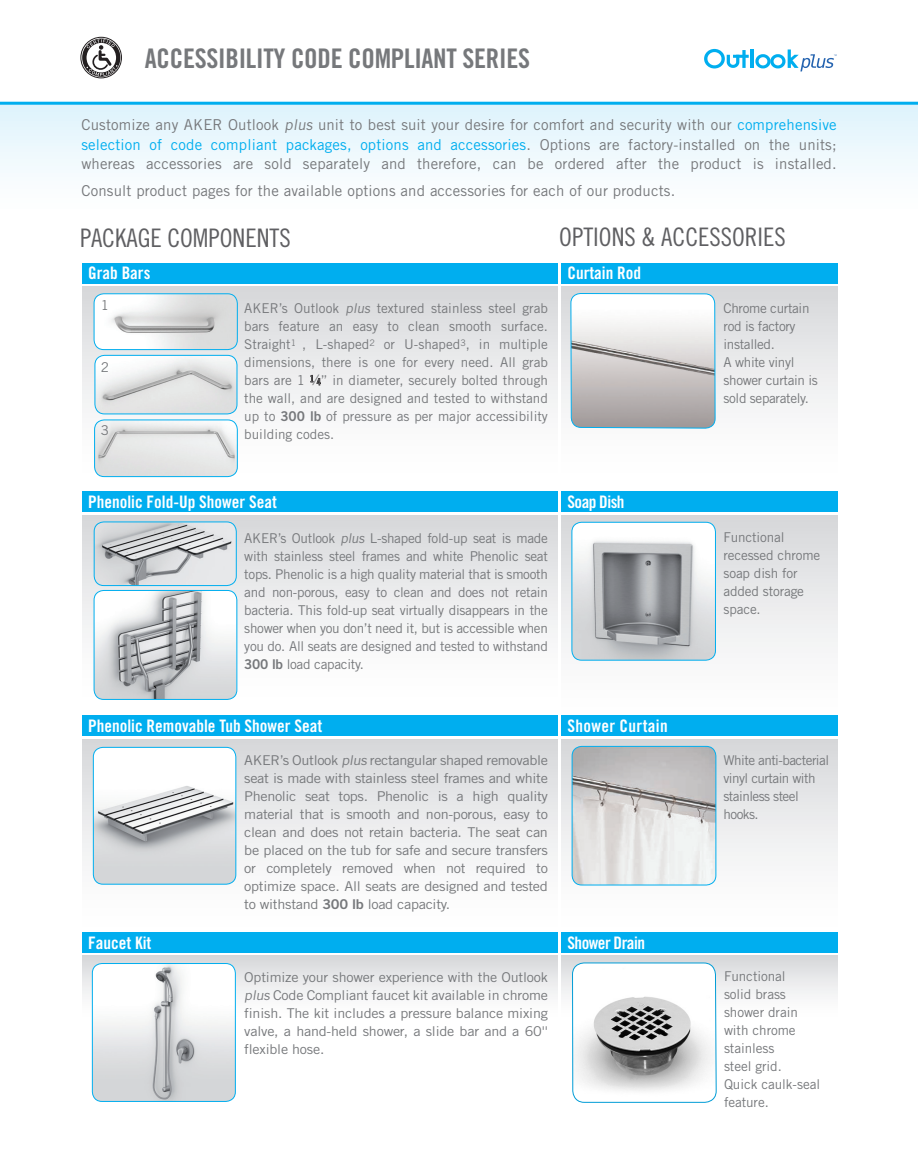
<style>
.page{position:relative;width:918px;height:1175px;background:#fff}
.page>*{position:absolute;margin:0;border:0;box-sizing:border-box;transform-origin:0 0}
.t1{font:27px "Trade Gothic Bold Cond Twenty";letter-spacing:-.01em;color:#76787b}
.t2{font:25.5px "Trade Gothic Cond Eighteen";color:#5f5f62}
.t3{font:17.25px "Trade Gothic Bold Cond Twenty";color:#fff}
.t4{font:17.25px "Trade Gothic Bold Cond Twenty";letter-spacing:-.03em;color:#fff}
.t5{font:17.25px "Trade Gothic Bold Cond Twenty";letter-spacing:.02em;color:#fff}
.t6{font:15px/19.5px "Trade Gothic";letter-spacing:.01em;color:#76787b;text-align:justify}
.t7{font:13.5px/18px "Trade Gothic";letter-spacing:-.015em;color:#76787b}
.t8{font:13.5px/18px "Trade Gothic";letter-spacing:-.015em;color:#76787b;text-align:justify;scale:1.07 1}
.t9{font:13.5px/18px "Trade Gothic";letter-spacing:-.015em;color:#76787b;text-align:justify;scale:1.06 1}
.t10{font:13.5px/18px "Trade Gothic";letter-spacing:-.04em;color:#76787b}
.s1{font-style:italic}
.s2{color:#00aeef}
.s3{font-family:"Trade Gothic Cond Eighteen";font-style:italic;font-size:14.25px}
.s4{font-family:"Trade Gothic Cond Eighteen";font-size:9px}
.s5{font-family:"Trade Gothic Bold Two"}
</style>
<div class="page">
<div style="left:0;top:103px;width:918px;height:110px;background:linear-gradient(to bottom,#def3fc,#fff)"></div>
<div style="left:561px;top:286px;width:277px;height:197px;background:linear-gradient(to bottom,#d8d9dc,#fff)"></div>
<div style="left:561px;top:515px;width:277px;height:215px;background:linear-gradient(to bottom,#d5d8db,#fff)"></div>
<div style="left:561px;top:739px;width:277px;height:198px;background:linear-gradient(to bottom,#d7d9dc,#fff)"></div>
<div style="left:561px;top:955px;width:277px;height:64px;background:linear-gradient(to bottom,#d8d9db,#fff)"></div>
<div style="left:82px;top:286px;width:476px;height:197px;background:linear-gradient(to bottom,#d8d9dc,#fff)"></div>
<div style="left:82px;top:515px;width:476px;height:191px;background:linear-gradient(to bottom,#d9dadc,#fff)"></div>
<div style="left:82px;top:739px;width:476px;height:198px;background:linear-gradient(to bottom,#d7d9dc,#fff)"></div>
<div style="left:82px;top:955px;width:476px;height:64px;background:linear-gradient(to bottom,#d8d9db,#fff)"></div>
<img style="left:94px;top:294px;width:143px;height:55px">
<div style="left:94px;top:293px;width:144px;height:57px;border:1px solid #00aeef;border-radius:10px"></div>
<img style="left:95px;top:355px;width:142px;height:59px">
<div style="left:95px;top:355px;width:142px;height:59px;border:1px solid #00aeef;border-radius:10px"></div>
<img style="left:95px;top:420px;width:142px;height:56px">
<div style="left:94px;top:419px;width:144px;height:58px;border:1px solid #00aeef;border-radius:10px"></div>
<img style="left:94px;top:590px;width:142px;height:109px">
<div style="left:94px;top:590px;width:143px;height:109px;border:1px solid #00aeef;border-radius:10px"></div>
<img style="left:94px;top:522px;width:142px;height:63px">
<div style="left:94px;top:521px;width:143px;height:65px;border:1px solid #00aeef;border-radius:10px"></div>
<img style="left:92px;top:963px;width:143px;height:138px">
<div style="left:92px;top:963px;width:144px;height:138px;border:1px solid #00aeef;border-radius:10px"></div>
<svg style="left:311px;top:375px;width:10px;height:10px"></svg>
<div style="left:561px;top:263px;width:277px;height:21px;background:#00aeef"></div>
<div style="left:561px;top:491px;width:277px;height:21px;background:#00aeef"></div>
<div style="left:561px;top:715px;width:277px;height:21px;background:#00aeef"></div>
<div style="left:561px;top:932px;width:277px;height:20px;background:#00aeef"></div>
<div style="left:82px;top:263px;width:476px;height:21px;background:#00aeef"></div>
<div style="left:82px;top:491px;width:476px;height:21px;background:#00aeef"></div>
<div style="left:82px;top:715px;width:476px;height:21px;background:#00aeef"></div>
<div style="left:82px;top:932px;width:476px;height:20px;background:#00aeef"></div>
<img style="left:93px;top:747px;width:143px;height:137px">
<div style="left:93px;top:747px;width:143px;height:137px;border:1px solid #00aeef;border-radius:10px"></div>
<svg style="left:572px;top:479px;width:145px;height:624px"></svg>
<svg style="left:570px;top:48px;width:146px;height:380px"></svg>
<hr style="left:0;top:102px;width:918px;height:3px;background:#00aeef">
<svg style="left:82px;top:39px;width:38px;height:38px"></svg>
<div style="left:81px;top:37px;width:41px;height:41px;border:1px solid #231f20;border-radius:50%"></div>
<svg style="left:704px;top:49px;width:45px;height:19px"></svg>
<hr style="left:751px;top:49px;width:3px;height:19px;background:#00aeef">
<svg style="left:755px;top:49px;width:82px;height:22px"></svg>
<h1 class="t1" style="left:145px;top:42px;width:387px">ACCESSIBILITY CODE COMPLIANT SERIES</h1>
<p class="t6" style="left:81px;top:115px;width:757px">Customize any AKER Outlook <span class="s1">plus</span> unit to best suit your desire for comfort and security with our <span class="s2">comprehensive selection of code compliant packages, options and accessories</span>. Options are factory-installed on the units; whereas accessories are sold separately and therefore, can be ordered after the product is installed.</p>
<p class="t6" style="left:81px;top:181px;width:595px">Consult product pages for the available options and accessories for each of our products.</p>
<h2 class="t2" style="left:80px;top:223px;width:212px">PACKAGE COMPONENTS</h2>
<h2 class="t2" style="left:559px;top:222px;width:228px">OPTIONS &amp; ACCESSORIES</h2>
<p class="t3" style="left:88px;top:263px;width:64px">Grab Bars</p>
<p class="t3" style="left:567px;top:263px;width:75px">Curtain Rod</p>
<p class="t7" style="left:101px;top:296px;width:10px">1</p>
<p class="t7" style="left:101px;top:358px;width:10px">2</p>
<p class="t7" style="left:101px;top:421px;width:10px">3</p>
<p class="t7" style="left:244px;top:299px;width:305px;text-align:justify">AKER’s Outlook <span class="s1">plus</span> textured stainless steel grab bars feature an easy to clean smooth surface.<br>Straight<sup>1</sup> , L-shaped<sup>2</sup> or U-shaped<sup>3</sup>, in multiple dimensions, there is one for every need. All grab bars are 1 <sup>1</sup><span class="s3">/</span><span class="s4">4</span>” in diameter, securely bolted through the wall, and are designed and tested to withstand up to <span class="s5">300 lb</span> of pressure as per major accessibility building codes.</p>
<p class="t7" style="left:724px;top:299px;width:96px">Chrome curtain rod is factory installed.<br>A white vinyl shower curtain is sold separately.</p>
<p class="t3" style="left:88px;top:491px;width:190px">Phenolic Fold-Up Shower Seat</p>
<p class="t4" style="left:567px;top:491px;width:59px">Soap Dish</p>
<p class="t7" style="left:244px;top:529px;width:305px;text-align:justify">AKER’s Outlook <span class="s1">plus</span> L-shaped fold-up seat is made with stainless steel frames and white Phenolic seat tops. Phenolic is a high quality material that is smooth and non-porous, easy to clean and does not retain bacteria. This fold-up seat virtually disappears in the shower when you don’t need it, but is accessible when you do. All seats are designed and tested to withstand <span class="s5">300 lb</span> load capacity.</p>
<p class="t7" style="left:724px;top:528px;width:98px">Functional recessed chrome soap dish for added storage space.</p>
<p class="t3" style="left:88px;top:715px;width:235px">Phenolic Removable Tub Shower Seat</p>
<p class="t5" style="left:567px;top:715px;width:102px">Shower Curtain</p>
<p class="t8" style="left:244px;top:751px;width:285px">AKER’s Outlook <span class="s1">plus</span> rectangular shaped removable seat is made with stainless steel frames and white Phenolic seat tops. Phenolic is a high quality material that is smooth and non-porous, easy to clean and does not retain bacteria. The seat can be placed on the tub for safe and secure transfers or completely removed when not required to optimize space. All seats are designed and tested to withstand <span class="s5">300 lb</span> load capacity.</p>
<p class="t10" style="left:724px;top:751px;width:107px">White anti-bacterial vinyl curtain with stainless steel hooks.</p>
<p class="t3" style="left:88px;top:931px;width:65px">Faucet Kit</p>
<p class="t4" style="left:567px;top:931px;width:79px">Shower Drain</p>
<p class="t9" style="left:244px;top:968px;width:288px">Optimize your shower experience with the Outlook <span class="s1">plus</span> Code Compliant faucet kit available in chrome finish. The kit includes a pressure balance mixing valve, a hand-held shower, a slide bar and a 60'' flexible hose.</p>
<p class="t7" style="left:724px;top:967px;width:98px">Functional<br>solid brass shower drain with chrome stainless<br>steel grid.<br>Quick caulk-seal feature.</p>
</div>
